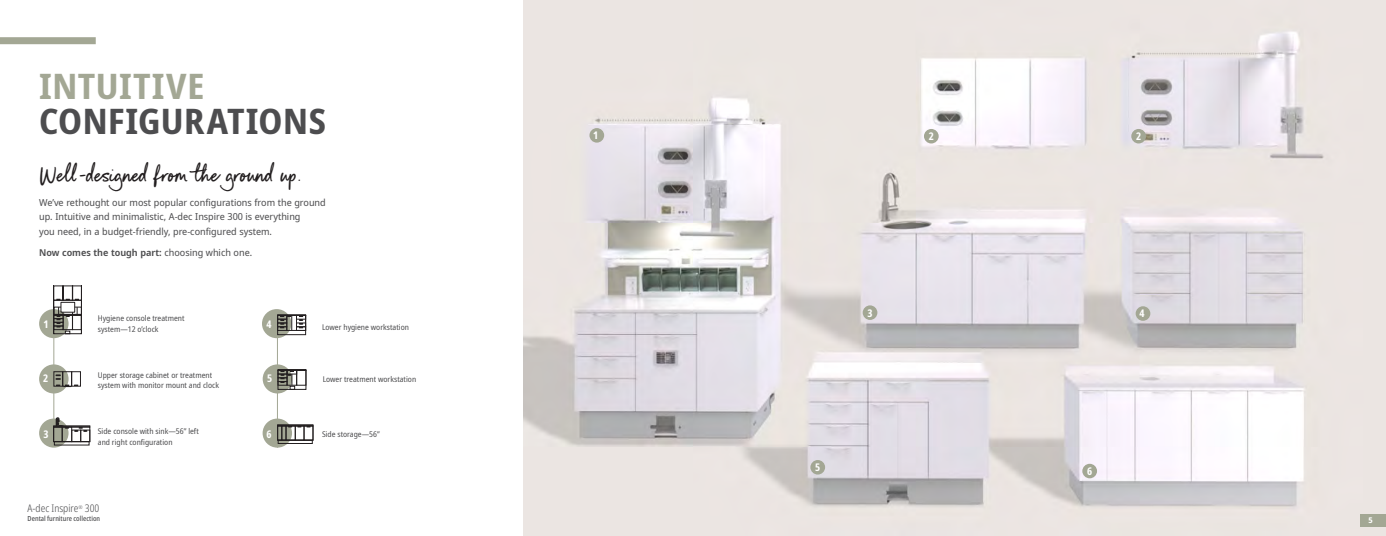
<style>
.page{position:relative;width:1386px;height:536px;background:#fff}
.page>*{position:absolute;margin:0;border:0;box-sizing:border-box;transform-origin:0 0}
.subhd_cursive{font:35px "Royal Palms";color:#221e1f}
.Headline_40_40{font:700 semi-condensed 35px/35px "Noto Sans Display";letter-spacing:.015em;color:#4d4d4f}
.t1{font:300 condensed 10.5px "Noto Sans";color:#4d4d4f}
.t2{font:700 condensed 10.5px "Noto Sans Display";color:#fff}
.body_copy_11_16{font:9.62px/14px "Noto Sans Display";color:#4d4d4f}
.body_copy_11_16-2{font:600 9.62px "Noto Sans Display";color:#4d4d4f}
.body_-_call_out{font:semi-condensed 7.88px/10.5px "Noto Sans Display";color:#4d4d4f}
.t3{font:700 7.88px "Noto Sans Display";color:#fff}
.t4{font:500 condensed 7px "Noto Sans";color:#4d4d4f}
.s1{color:#a3a794}
.s2{font-weight:400}
</style>
<div class="page">
<img style="left:693px;top:0;width:693px;height:536px">
<div style="left:0;top:37px;width:96px;height:7px;background:#a3a794"></div>
<hr style="left:277px;top:322px;width:1px;height:125px;background:#a3a794">
<hr style="left:53px;top:334px;width:1px;height:104px;background:#a3a794">
<div style="left:39px;top:309px;width:30px;height:29px;background:#a3a794;border-radius:50%"></div>
<div style="left:39px;top:364px;width:30px;height:29px;background:#a3a794;border-radius:50%"></div>
<div style="left:39px;top:418px;width:30px;height:29px;background:#a3a794;border-radius:50%"></div>
<div style="left:262px;top:309px;width:29px;height:29px;background:#a3a794;border-radius:50%"></div>
<div style="left:263px;top:364px;width:29px;height:29px;background:#a3a794;border-radius:50%"></div>
<div style="left:263px;top:418px;width:29px;height:29px;background:#a3a794;border-radius:50%"></div>
<div style="left:54px;top:300px;width:28px;height:14px;border:1px solid #231f20"></div>
<hr style="left:81px;top:285px;width:1px;height:49px;background:#231f20">
<div style="left:72px;top:285px;width:10px;height:15px;border:1px solid #231f20"></div>
<svg style="left:57px;top:285px;width:22px;height:15px"></svg>
<svg style="left:54px;top:306px;width:27px;height:28px"></svg>
<div style="left:61px;top:302px;width:14px;height:10px;border:1px solid #231f20"></div>
<hr style="left:53px;top:285px;width:1px;height:49px;background:#231f20">
<div style="left:277px;top:315px;width:29px;height:20px;border:1px solid #231f20"></div>
<svg style="left:277px;top:314px;width:29px;height:16px"></svg>
<div style="left:54px;top:371px;width:9px;height:15px;border:1px solid #231f20"></div>
<div style="left:63px;top:371px;width:9px;height:15px;border:1px solid #231f20"></div>
<div style="left:71px;top:371px;width:10px;height:15px;border:1px solid #231f20"></div>
<svg style="left:56px;top:385px;width:22px;height:2px"></svg>
<svg style="left:56px;top:374px;width:5px;height:5px"></svg>
<div style="left:53px;top:425px;width:37px;height:2px;border:1px solid #231f20"></div>
<div style="left:53px;top:426px;width:5px;height:15px;border:1px solid #231f20"></div>
<div style="left:62px;top:426px;width:10px;height:15px;border:1px solid #231f20"></div>
<div style="left:80px;top:429px;width:10px;height:12px;border:1px solid #231f20"></div>
<div style="left:54px;top:441px;width:35px;height:4px;border:1px solid #231f20"></div>
<svg style="left:56px;top:417px;width:31px;height:14px"></svg>
<div style="left:277px;top:424px;width:36px;height:2px;border:1px solid #231f20"></div>
<div style="left:295px;top:425px;width:9px;height:15px;border:1px solid #231f20"></div>
<div style="left:286px;top:425px;width:10px;height:15px;border:1px solid #231f20"></div>
<div style="left:282px;top:425px;width:4px;height:15px;border:1px solid #231f20"></div>
<div style="left:277px;top:425px;width:5px;height:15px;border:1px solid #231f20"></div>
<div style="left:304px;top:425px;width:9px;height:15px;border:1px solid #231f20"></div>
<div style="left:278px;top:440px;width:35px;height:3px;border:1px solid #231f20"></div>
<img style="left:523px;top:0;width:170px;height:536px">
<div style="left:589px;top:128px;width:15px;height:14px;background:#a3a794;border-radius:50%"></div>
<div style="left:810px;top:460px;width:15px;height:14px;background:#a3a794;border-radius:50%"></div>
<div style="left:1082px;top:463px;width:15px;height:15px;background:#a3a794;border-radius:50%"></div>
<div style="left:924px;top:129px;width:15px;height:14px;background:#a3a794;border-radius:50%"></div>
<div style="left:1131px;top:129px;width:15px;height:14px;background:#a3a794;border-radius:50%"></div>
<div style="left:1136px;top:306px;width:14px;height:15px;background:#a3a794;border-radius:50%"></div>
<div style="left:863px;top:305px;width:14px;height:15px;background:#a3a794;border-radius:50%"></div>
<svg style="left:278px;top:369px;width:28px;height:20px"></svg>
<div style="left:1360px;top:514px;width:26px;height:12px;background:#a3a794"></div>
<p class="Headline_40_40" style="left:39px;top:69px;width:288px"><span class="s1">INTUITIVE<br></span>CONFIGURATIONS</p>
<p class="subhd_cursive" style="left:39px;top:157px;width:265px">Well-designed from the ground up.</p>
<p class="body_copy_11_16" style="left:39px;top:196px;width:288px">We’ve rethought our most popular configurations from the ground up. Intuitive and minimalistic, A-dec Inspire 300 is everything<br>you need, in a budget-friendly, pre-configured system.</p>
<p class="body_copy_11_16-2" style="left:39px;top:246px;width:215px">Now comes the tough part: <span class="s2">choosing which one.</span></p>
<p class="body_-_call_out" style="left:98px;top:313px;width:88px">Hygiene console treatment system—12 o’clock</p>
<p class="body_-_call_out" style="left:98px;top:369px;width:123px">Upper storage cabinet or treatment system with monitor mount and clock</p>
<p class="body_-_call_out" style="left:98px;top:426px;width:102px">Side console with sink—56” left and right configuration</p>
<p class="t2" style="left:43px;top:317px;width:7px">1</p>
<p class="t2" style="left:267px;top:317px;width:7px">4</p>
<p class="t2" style="left:43px;top:370px;width:7px">2</p>
<p class="t2" style="left:267px;top:370px;width:7px">5</p>
<p class="t2" style="left:43px;top:426px;width:7px">3</p>
<p class="t2" style="left:267px;top:426px;width:7px">6</p>
<p class="body_-_call_out" style="left:322px;top:322px;width:88px">Lower hygiene workstation</p>
<p class="body_-_call_out" style="left:323px;top:374px;width:95px">Lower treatment workstation</p>
<p class="body_-_call_out" style="left:322px;top:429px;width:59px">Side storage—56”</p>
<p class="t2" style="left:593px;top:128px;width:7px">1</p>
<p class="t2" style="left:929px;top:129px;width:7px">2</p>
<p class="t2" style="left:1136px;top:129px;width:7px">2</p>
<p class="t2" style="left:867px;top:305px;width:7px">3</p>
<p class="t2" style="left:1139px;top:306px;width:7px">4</p>
<p class="t2" style="left:815px;top:459px;width:7px">5</p>
<p class="t2" style="left:1087px;top:463px;width:7px">6</p>
<h2 class="t1" style="left:28px;top:500px;width:73px">A-dec Inspire<sup>®</sup> 300</h2>
<p class="t4" style="left:28px;top:513px;width:74px">Dental furniture collection</p>
<p class="t3" style="left:1368px;top:514px;width:6px">5</p>
</div>
